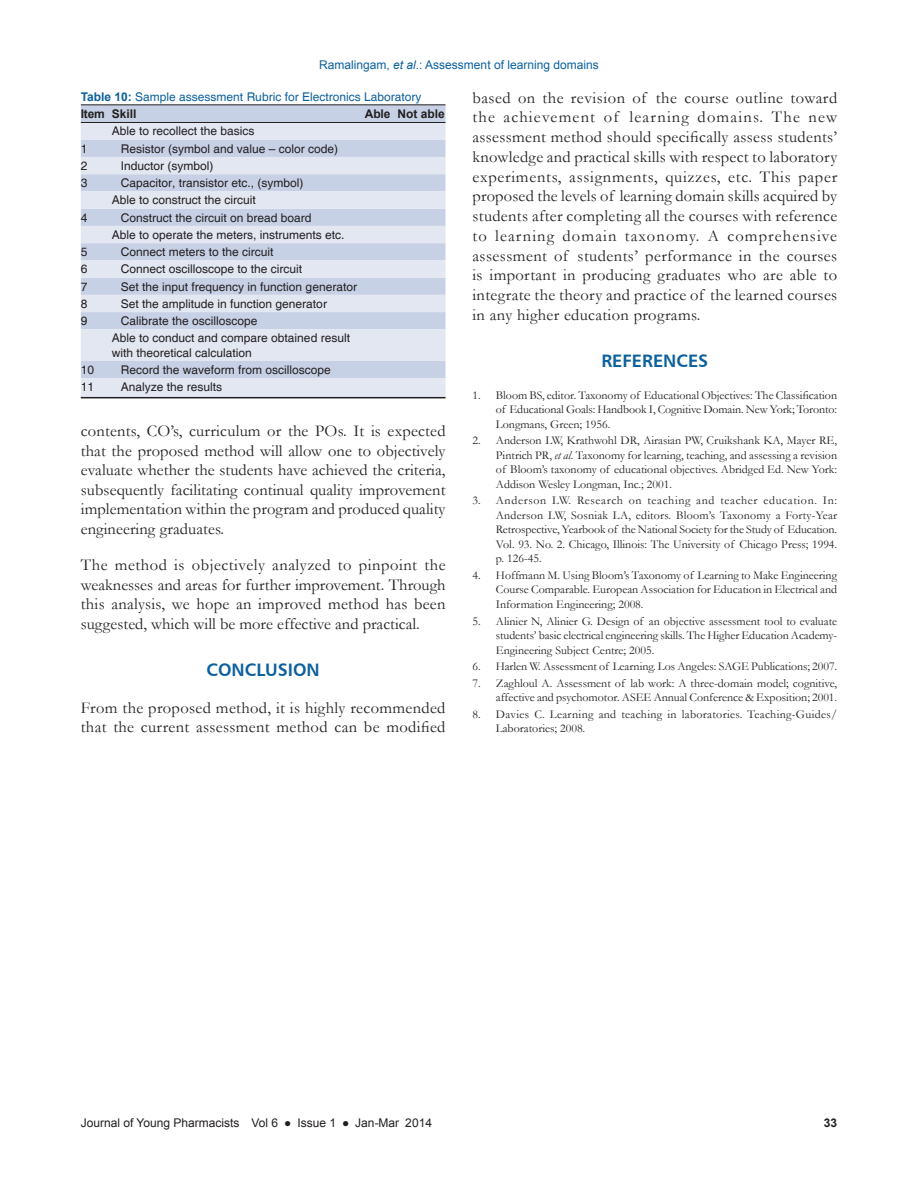
<style>
.page{position:relative;width:918px;height:1188px;background:#fff}
.page>*{position:absolute;margin:0;border:0;box-sizing:border-box;transform-origin:0 0}
.t1{font:18px "Humanist 777 BT Bold B";color:#0c619d}
.t2{font:16.5px/19.8px "Garamond";letter-spacing:.02em;color:#231f20;text-align:justify}
.t3{font:12px/14.5px "Garamond";color:#231f20;text-align:justify}
.t4{font:12px/17.2px "Helvetica";color:#231f20}
.t5{font:12px/14.5px "Garamond";letter-spacing:.025em;color:#231f20}
.t6{font:12px "Helvetica";color:#0c619d}
.t7{font:12px "Arial";color:#231f20}
.t8{font:12px "Arial";color:#0c619d}
.t9{font:700 12px "Arial";color:#231f20}
.s1{font-style:italic}
.s2{font-family:"Arial";font-weight:700}
</style>
<div class="page">
<div style="left:81px;top:105px;width:365px;height:17px;background:#c7d1e6"></div>
<svg style="left:81px;top:123px;width:365px;height:274px;background:#d6ddec"></svg>
<hr style="left:81px;top:397px;width:317px;height:1px;background:#231f20">
<hr style="left:398px;top:397px;width:48px;height:1px;background:#231f20">
<hr style="left:81px;top:122px;width:365px;height:1px;background:#231f20">
<hr style="left:81px;top:104px;width:317px;height:1px;background:#231f20">
<hr style="left:398px;top:104px;width:48px;height:1px;background:#231f20">
<p class="t8" style="left:319px;top:58px;width:281px">Ramalingam, <span class="s1">et al</span>.: Assessment of learning domains</p>
<p class="t6" style="left:81px;top:89px;width:342px"><span class="s2">Table 10:</span> Sample assessment Rubric for Electronics Laboratory</p>
<p class="t9" style="left:81px;top:107px;width:57px">Item Skill</p>
<p class="t9" style="left:365px;top:107px;width:81px">Able Not able</p>
<p class="t4" style="left:112px;top:123px;width:144px">Able to recollect the basics</p>
<p class="t4" style="left:81px;top:140px;width:8px">1</p>
<p class="t4" style="left:121px;top:140px;width:219px">Resistor (symbol and value – color code)</p>
<p class="t4" style="left:81px;top:157px;width:8px">2</p>
<p class="t4" style="left:121px;top:157px;width:94px">Inductor (symbol)</p>
<p class="t4" style="left:81px;top:174px;width:8px">3</p>
<p class="t4" style="left:112px;top:174px;width:193px;text-indent:9px">Capacitor, transistor etc., (symbol)<br>Able to construct the circuit</p>
<p class="t4" style="left:81px;top:209px;width:8px">4</p>
<p class="t4" style="left:112px;top:209px;width:234px;text-indent:9px">Construct the circuit on bread board<br>Able to operate the meters, instruments etc.</p>
<p class="t4" style="left:81px;top:243px;width:8px">5</p>
<p class="t4" style="left:121px;top:243px;width:154px">Connect meters to the circuit</p>
<p class="t4" style="left:81px;top:261px;width:8px">6</p>
<p class="t4" style="left:121px;top:261px;width:183px">Connect oscilloscope to the circuit</p>
<p class="t4" style="left:81px;top:278px;width:8px">7</p>
<p class="t4" style="left:121px;top:278px;width:238px">Set the input frequency in function generator</p>
<p class="t4" style="left:81px;top:295px;width:8px">8</p>
<p class="t4" style="left:121px;top:295px;width:208px">Set the amplitude in function generator</p>
<p class="t4" style="left:81px;top:312px;width:8px">9</p>
<p class="t4" style="left:112px;top:312px;width:240px;text-indent:9px">Calibrate the oscilloscope<br>Able to conduct and compare obtained result</p>
<p class="t4" style="left:112px;top:344px;width:142px">with theoretical calculation</p>
<p class="t4" style="left:81px;top:361px;width:15px">10</p>
<p class="t4" style="left:121px;top:361px;width:212px">Record the waveform from oscilloscope</p>
<p class="t4" style="left:81px;top:378px;width:15px">11</p>
<p class="t4" style="left:121px;top:378px;width:103px">Analyze the results</p>
<p class="t2" style="left:81px;top:422px;width:366px">contents, CO’s, curriculum or the POs. It is expected that the proposed method will allow one to objectively evaluate whether the students have achieved the criteria, subsequently facilitating continual quality improvement implementation within the program and produced quality engineering graduates.</p>
<h2 class="t2" style="left:81px;top:556px;width:366px">The method is objectively analyzed to pinpoint the weaknesses and areas for further improvement. Through this analysis, we hope an improved method has been suggested, which will be more effective and practical.</h2>
<h1 class="t1" style="left:206px;top:659px;width:115px">CONCLUSION</h1>
<h2 class="t2" style="left:81px;top:698px;width:366px">From the proposed method, it is highly recommended that the current assessment method can be modified</h2>
<p class="t2" style="left:473px;top:88px;width:366px">based on the revision of the course outline toward the achievement of learning domains. The new assessment method should specifically assess students’ knowledge and practical skills with respect to laboratory experiments, assignments, quizzes, etc. This paper proposed the levels of learning domain skills acquired by students after completing all the courses with reference to learning domain taxonomy. A comprehensive assessment of students’ performance in the courses is important in producing graduates who are able to integrate the theory and practice of the learned courses in any higher education programs.</p>
<h1 class="t1" style="left:601px;top:350px;width:109px">REFERENCES</h1>
<p class="t3" style="left:496px;top:388px;width:343px;text-indent:-23px">1. Bloom BS, editor. Taxonomy of Educational Objectives: The Classification of Educational Goals: Handbook I, Cognitive Domain. New York; Toronto:<br>Longmans, Green; 1956.</p>
<p class="t3" style="left:496px;top:434px;width:343px;text-indent:-23px">2. Anderson LW, Krathwohl DR, Airasian PW, Cruikshank KA, Mayer RE, Pintrich PR, <span class="s1">et al</span>. Taxonomy for learning, teaching, and assessing a revision of Bloom’s taxonomy of educational objectives. Abridged Ed. New York:<br>Addison Wesley Longman, Inc.; 2001.</p>
<p class="t3" style="left:496px;top:494px;width:343px;text-indent:-23px">3. Anderson LW. Research on teaching and teacher education. In:<br>Anderson LW, Sosniak LA, editors. Bloom’s Taxonomy a Forty-Year Retrospective, Yearbook of the National Society for the Study of Education.<br>Vol. 93. No. 2. Chicago, Illinois: The University of Chicago Press; 1994. p. 126-45.</p>
<p class="t3" style="left:496px;top:568px;width:343px;text-indent:-23px">4. Hoffmann M. Using Bloom’s Taxonomy of Learning to Make Engineering Course Comparable. European Association for Education in Electrical and Information Engineering; 2008.</p>
<p class="t3" style="left:496px;top:614px;width:343px;text-indent:-23px">5. Alinier N, Alinier G. Design of an objective assessment tool to evaluate students’ basic electrical engineering skills. The Higher Education Academy-Engineering Subject Centre; 2005.</p>
<p class="t3" style="left:472px;top:659px;width:366px">6. Harlen W. Assessment of Learning. Los Angeles: SAGE Publications; 2007.</p>
<p class="t3" style="left:472px;top:676px;width:366px;text-align:right">7. Zaghloul A. Assessment of lab work: A three-domain model; cognitive, affective and psychomotor. ASEE Annual Conference &amp; Exposition; 2001.</p>
<p class="t5" style="left:496px;top:707px;width:343px;text-indent:-23px">8. Davies C. Learning and teaching in laboratories. Teaching-Guides/<br>Laboratories; 2008.</p>
<p class="t7" style="left:81px;top:1116px;width:353px">Journal of Young Pharmacists Vol 6 ● Issue 1 ● Jan-Mar 2014</p>
<p class="t9" style="left:824px;top:1116px;width:15px">33</p>
</div>
